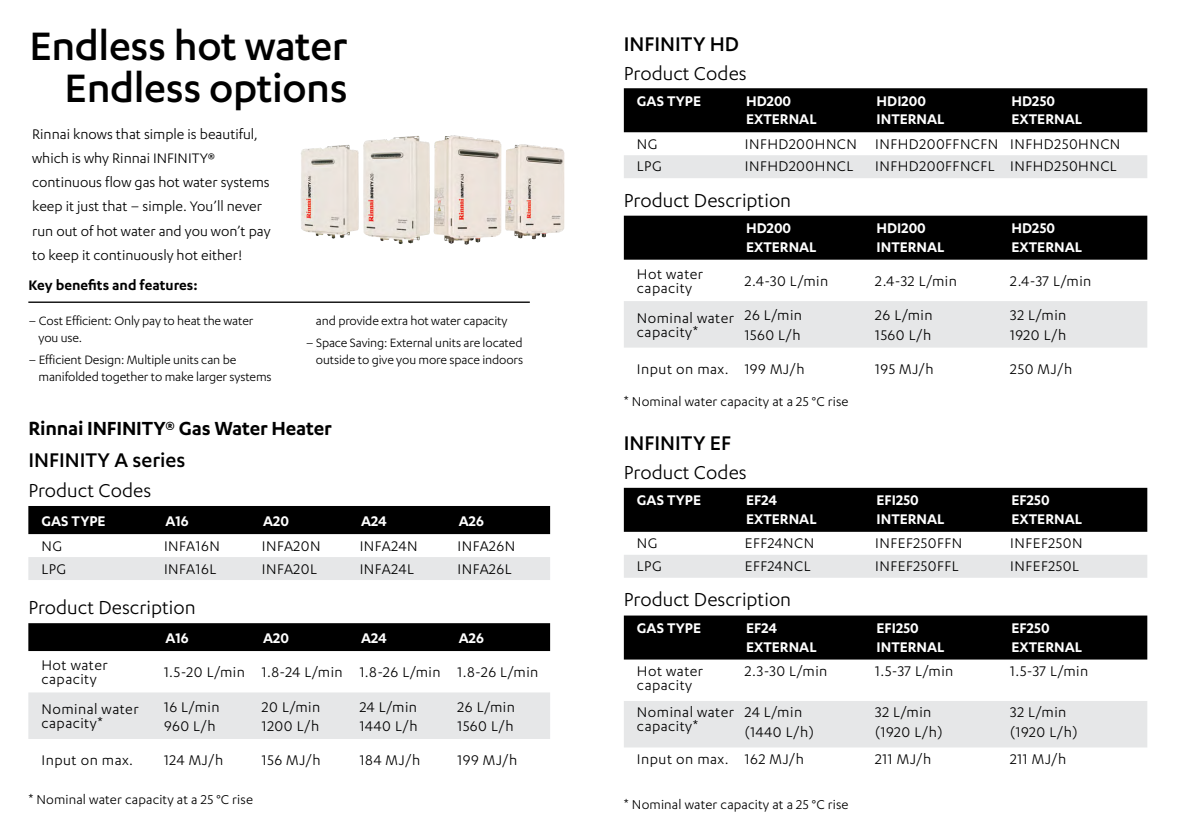
<style>
.page{position:relative;width:1191px;height:840px;background:#fff}
.page>*{position:absolute;margin:0;border:0;box-sizing:border-box;transform-origin:0 0}
.t1{font:500 46px/42px "Karbon";letter-spacing:-.01em;color:#000;text-align:right}
.t2{font:500 23px "Karbon";color:#000}
.t3{font:600 22px "Karbon";letter-spacing:-.01em;color:#000}
.t4{font:21.6px "Karbon";color:#000}
.t5{font:16.2px/19.4px "Karbon";letter-spacing:.03em;color:#000}
.t6{font:600 16.2px/18.6px "Karbon";color:#fff}
.t7{font:16px/24px "Karbon";color:#000}
.t8{font:600 16px "Karbon";color:#000}
.t9{font:14.8px "Karbon";letter-spacing:.01em;color:#000}
.t10{font:14px/16.8px "Karbon";letter-spacing:-.01em;color:#000}
</style>
<div class="page">
<img style="left:505px;top:144px;width:59px;height:95px">
<img style="left:301px;top:145px;width:58px;height:94px">
<img style="left:363px;top:136px;width:67px;height:108px">
<img style="left:434px;top:135px;width:68px;height:109px">
<hr style="left:28px;top:301px;width:502px;height:2px;background:#000">
<div style="left:28px;top:506px;width:522px;height:28px;background:#000"></div>
<div style="left:28px;top:557px;width:522px;height:22px;background:#e6e7e8"></div>
<div style="left:624px;top:88px;width:523px;height:44px;background:#000"></div>
<div style="left:624px;top:155px;width:523px;height:23px;background:#e6e7e8"></div>
<div style="left:624px;top:487px;width:523px;height:44px;background:#000"></div>
<div style="left:624px;top:555px;width:523px;height:22px;background:#e6e7e8"></div>
<div style="left:28px;top:623px;width:522px;height:27px;background:#000"></div>
<div style="left:28px;top:692px;width:522px;height:46px;background:#e6e7e8"></div>
<div style="left:624px;top:215px;width:523px;height:44px;background:#000"></div>
<div style="left:624px;top:301px;width:523px;height:46px;background:#e6e7e8"></div>
<div style="left:624px;top:615px;width:523px;height:44px;background:#000"></div>
<div style="left:624px;top:701px;width:523px;height:46px;background:#e6e7e8"></div>
<h1 class="t1" style="left:29px;top:23px;width:320px">Endless hot water<br>Endless options</h1>
<p class="t7" style="left:32px;top:122px;width:240px">Rinnai knows that simple is beautiful, which is why Rinnai INFINITY® continuous flow gas hot water systems keep it just that – simple. You’ll never run out of hot water and you won’t pay to keep it continuously hot either!</p>
<p class="t8" style="left:28px;top:276px;width:171px">Key benefits and features:</p>
<p class="t10" style="left:39px;top:311px;width:216px;text-indent:-10px">– Cost Efficient: Only pay to heat the water you use.</p>
<p class="t10" style="left:39px;top:351px;width:235px;text-indent:-10px">– Efficient Design: Multiple units can be manifolded together to make larger systems</p>
<p class="t10" style="left:316px;top:311px;width:193px">and provide extra hot water capacity</p>
<p class="t10" style="left:306px;top:334px;width:219px;text-align:right">– Space Saving: External units are located outside to give you more space indoors</p>
<h3 class="t3" style="left:28px;top:415px;width:305px">Rinnai INFINITY® Gas Water Heater</h3>
<h2 class="t2" style="left:28px;top:447px;width:159px">INFINITY A series</h2>
<h3 class="t4" style="left:28px;top:478px;width:124px">Product Codes</h3>
<p class="t6" style="left:41px;top:510px;width:66px">GAS TYPE</p>
<p class="t6" style="left:165px;top:510px;width:25px">A16</p>
<p class="t6" style="left:263px;top:510px;width:27px">A20</p>
<p class="t6" style="left:361px;top:510px;width:27px">A24</p>
<p class="t6" style="left:459px;top:510px;width:27px">A26</p>
<p class="t5" style="left:41px;top:535px;width:22px">NG</p>
<p class="t5" style="left:164px;top:535px;width:57px">INFA16N</p>
<p class="t5" style="left:262px;top:535px;width:60px">INFA20N</p>
<p class="t5" style="left:360px;top:535px;width:59px">INFA24N</p>
<p class="t5" style="left:457px;top:535px;width:59px">INFA26N</p>
<p class="t5" style="left:41px;top:558px;width:26px">LPG</p>
<p class="t5" style="left:164px;top:558px;width:54px">INFA16L</p>
<p class="t5" style="left:262px;top:558px;width:57px">INFA20L</p>
<p class="t5" style="left:360px;top:558px;width:56px">INFA24L</p>
<p class="t5" style="left:457px;top:558px;width:56px">INFA26L</p>
<h3 class="t4" style="left:28px;top:595px;width:169px">Product Description</h3>
<p class="t6" style="left:165px;top:627px;width:25px">A16</p>
<p class="t6" style="left:263px;top:627px;width:27px">A20</p>
<p class="t6" style="left:361px;top:627px;width:27px">A24</p>
<p class="t6" style="left:459px;top:627px;width:27px">A26</p>
<p class="t5" style="left:41px;top:657px;width:68px;line-height:14px">Hot water capacity</p>
<p class="t5" style="left:164px;top:661px;width:376px">1.5-20 L/min 1.8-24 L/min 1.8-26 L/min 1.8-26 L/min</p>
<p class="t5" style="left:41px;top:701px;width:99px;line-height:14px">Nominal water capacity*</p>
<p class="t5" style="left:164px;top:696px;width:57px">16 L/min<br>960 L/h</p>
<p class="t5" style="left:262px;top:696px;width:60px">20 L/min<br>1200 L/h</p>
<p class="t5" style="left:360px;top:696px;width:59px">24 L/min<br>1440 L/h</p>
<p class="t5" style="left:457px;top:696px;width:59px">26 L/min<br>1560 L/h</p>
<p class="t5" style="left:41px;top:749px;width:93px">Input on max.</p>
<p class="t5" style="left:164px;top:749px;width:61px">124 MJ/h</p>
<p class="t5" style="left:262px;top:749px;width:60px">156 MJ/h</p>
<p class="t5" style="left:360px;top:749px;width:62px">184 MJ/h</p>
<p class="t5" style="left:457px;top:749px;width:61px">199 MJ/h</p>
<p class="t9" style="left:28px;top:791px;width:226px">* Nominal water capacity at a 25 °C rise</p>
<h2 class="t2" style="left:624px;top:31px;width:117px">INFINITY HD</h2>
<h3 class="t4" style="left:624px;top:62px;width:124px">Product Codes</h3>
<p class="t6" style="left:637px;top:91px;width:66px">GAS TYPE</p>
<p class="t6" style="left:746px;top:91px;width:72px">HD200<br>EXTERNAL</p>
<p class="t6" style="left:876px;top:91px;width:69px">HDI200<br>INTERNAL</p>
<p class="t6" style="left:1011px;top:91px;width:72px">HD250<br>EXTERNAL</p>
<p class="t5" style="left:637px;top:133px;width:22px">NG</p>
<p class="t5" style="left:745px;top:133px;width:377px">INFHD200HNCN INFHD200FFNCFN INFHD250HNCN</p>
<p class="t5" style="left:637px;top:156px;width:26px">LPG</p>
<p class="t5" style="left:745px;top:156px;width:110px">INFHD200HNCL</p>
<p class="t5" style="left:875px;top:156px;width:243px">INFHD200FFNCFL INFHD250HNCL</p>
<h3 class="t4" style="left:624px;top:188px;width:169px">Product Description</h3>
<p class="t6" style="left:746px;top:218px;width:72px">HD200<br>EXTERNAL</p>
<p class="t6" style="left:876px;top:218px;width:69px">HDI200<br>INTERNAL</p>
<p class="t6" style="left:1011px;top:218px;width:72px">HD250<br>EXTERNAL</p>
<p class="t5" style="left:637px;top:266px;width:68px;line-height:14px">Hot water capacity</p>
<p class="t5" style="left:745px;top:271px;width:85px">2.4-30 L/min</p>
<p class="t5" style="left:875px;top:271px;width:83px">2.4-32 L/min</p>
<p class="t5" style="left:1010px;top:271px;width:83px">2.4-37 L/min</p>
<p class="t5" style="left:637px;top:310px;width:99px;line-height:14px">Nominal water capacity*</p>
<p class="t5" style="left:745px;top:305px;width:59px">26 L/min<br>1560 L/h</p>
<p class="t5" style="left:875px;top:305px;width:59px">26 L/min<br>1560 L/h</p>
<p class="t5" style="left:1010px;top:305px;width:58px">32 L/min<br>1920 L/h</p>
<p class="t5" style="left:637px;top:358px;width:169px">Input on max. 199 MJ/h</p>
<p class="t5" style="left:875px;top:358px;width:60px">195 MJ/h</p>
<p class="t5" style="left:1010px;top:358px;width:63px">250 MJ/h</p>
<p class="t9" style="left:624px;top:393px;width:226px">* Nominal water capacity at a 25 °C rise</p>
<h2 class="t2" style="left:624px;top:429px;width:109px">INFINITY EF</h2>
<h3 class="t4" style="left:624px;top:460px;width:124px">Product Codes</h3>
<p class="t6" style="left:637px;top:490px;width:66px">GAS TYPE</p>
<p class="t6" style="left:746px;top:490px;width:72px">EF24<br>EXTERNAL</p>
<p class="t6" style="left:876px;top:490px;width:69px">EFI250<br>INTERNAL</p>
<p class="t6" style="left:1011px;top:490px;width:72px">EF250<br>EXTERNAL</p>
<p class="t5" style="left:637px;top:532px;width:22px">NG</p>
<p class="t5" style="left:745px;top:532px;width:71px">EFF24NCN</p>
<p class="t5" style="left:875px;top:532px;width:89px">INFEF250FFN</p>
<p class="t5" style="left:1010px;top:532px;width:74px">INFEF250N</p>
<p class="t5" style="left:637px;top:555px;width:26px">LPG</p>
<p class="t5" style="left:745px;top:555px;width:67px">EFF24NCL</p>
<p class="t5" style="left:875px;top:555px;width:85px">INFEF250FFL</p>
<p class="t5" style="left:1010px;top:555px;width:70px">INFEF250L</p>
<h3 class="t4" style="left:624px;top:587px;width:169px">Product Description</h3>
<p class="t6" style="left:637px;top:618px;width:66px">GAS TYPE</p>
<p class="t6" style="left:746px;top:618px;width:72px">EF24<br>EXTERNAL</p>
<p class="t6" style="left:876px;top:618px;width:69px">EFI250<br>INTERNAL</p>
<p class="t6" style="left:1011px;top:618px;width:72px">EF250<br>EXTERNAL</p>
<p class="t5" style="left:637px;top:663px;width:68px;line-height:14px">Hot water capacity</p>
<p class="t5" style="left:745px;top:660px;width:84px">2.3-30 L/min</p>
<p class="t5" style="left:875px;top:660px;width:80px">1.5-37 L/min</p>
<p class="t5" style="left:1010px;top:660px;width:80px">1.5-37 L/min</p>
<p class="t5" style="left:637px;top:704px;width:99px;line-height:14px">Nominal water capacity*</p>
<p class="t5" style="left:745px;top:701px;width:71px">24 L/min (1440 L/h)</p>
<p class="t5" style="left:875px;top:701px;width:69px">32 L/min (1920 L/h)</p>
<p class="t5" style="left:1010px;top:701px;width:69px">32 L/min (1920 L/h)</p>
<p class="t5" style="left:637px;top:748px;width:169px">Input on max. 162 MJ/h</p>
<p class="t5" style="left:875px;top:748px;width:58px">211 MJ/h</p>
<p class="t5" style="left:1010px;top:748px;width:58px">211 MJ/h</p>
<p class="t9" style="left:624px;top:795px;width:226px">* Nominal water capacity at a 25 °C rise</p>
</div>
